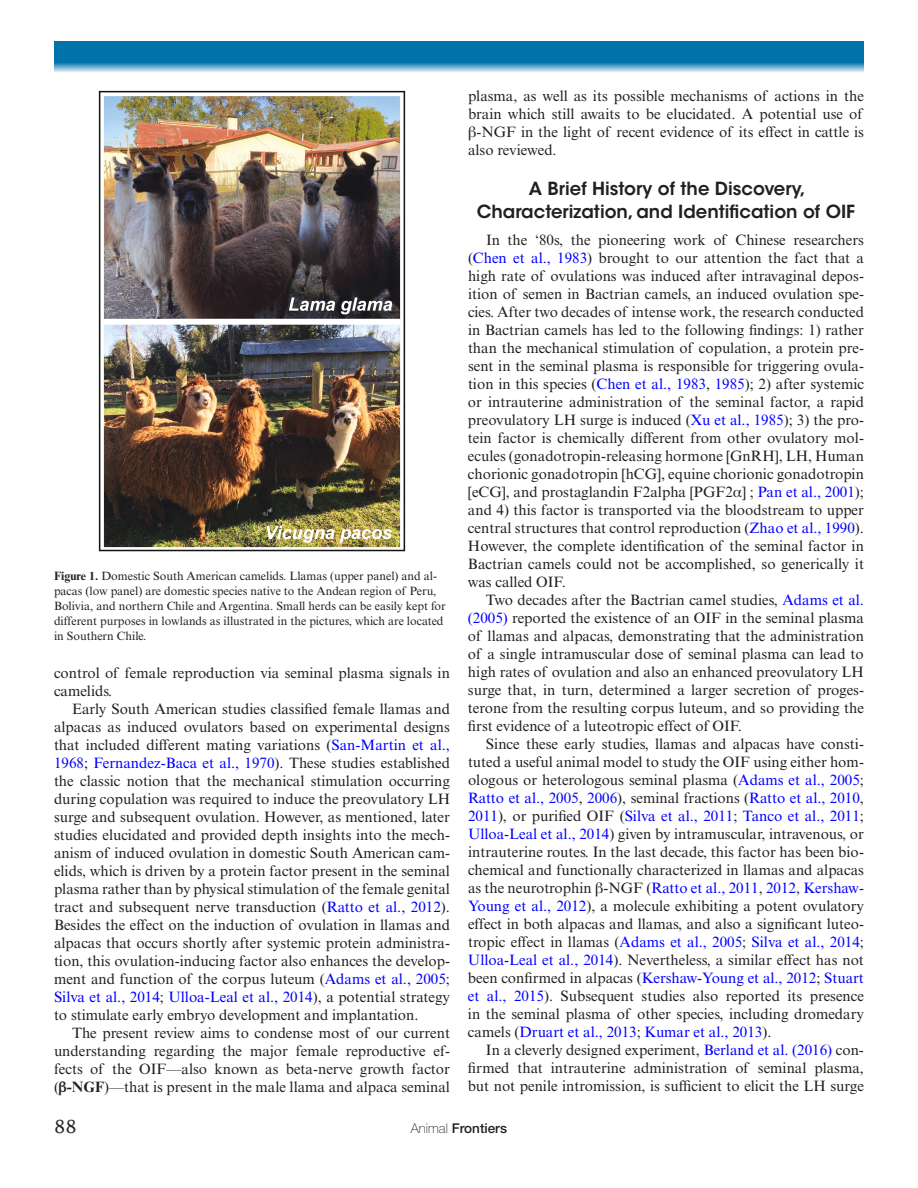
<style>
.page{position:relative;width:918px;height:1188px;background:#fff}
.page>*{position:absolute;margin:0;border:0;box-sizing:border-box;transform-origin:0 0}
.HeadA{font:600 18px/22.5px "ITC Avant Garde Std";color:#231f20;text-align:center}
.t1{font:18px "Lucida Std";color:#231f20}
.TextInd{font:15px/18px "Times New Roman MT Std";color:#231f20;text-align:justify}
.Text{font:15px/18px "Times New Roman MT Std";color:#231f20;text-align:justify}
.t2{font:13.5px "Helvetica Neue LT Std Md 2";color:#231f20}
.FigCapt{font:12px/15px "Times New Roman MT Std";color:#231f20}
.s1{font-weight:700}
.s2{color:#00f}
.s3{font-family:"Gandhari Unicode";font-weight:700}
.s4{font-family:"Gandhari Unicode"}
.s5{font-family:"Helvetica Neue LT Std";font-weight:100}
</style>
<div class="page">
<svg style="left:54px;top:41px;width:810px;height:31px;background:#2387b5"></svg>
<img style="left:98px;top:90px;width:308px;height:462px">
<p class="FigCapt" style="left:54px;top:568px;width:393px"><span class="s1">Figure 1.</span> Domestic South American camelids. Llamas (upper panel) and al&shy;pacas (low panel) are domestic species native to the Andean region of Peru, Bolivia, and northern Chile and Argentina. Small herds can be easily kept for different purposes in lowlands as illustrated in the pictures, which are located in Southern Chile.</p>
<p class="TextInd" style="left:54px;top:664px;width:397px">control of female reproduction via seminal plasma signals in camelids.</p>
<p class="TextInd" style="left:54px;top:700px;width:398px;text-indent:18px">Early South American studies classified female llamas and alpacas as induced ovulators based on experimental designs that included different mating variations (<span class="s2">San-Martin et al., 1968</span>; <span class="s2">Fernandez-Baca et al., 1970</span>). These studies established the classic notion that the mechanical stimulation occurring during copulation was required to induce the preovulatory LH surge and subsequent ovulation. However, as mentioned, later studies elucidated and provided depth insights into the mech&shy;anism of induced ovulation in domestic South American cam&shy;elids, which is driven by a protein factor present in the seminal plasma rather than by physical stimulation of the female genital tract and subsequent nerve transduction (<span class="s2">Ratto et al., 2012</span>).<br>Besides the effect on the induction of ovulation in llamas and alpacas that occurs shortly after systemic protein administra&shy;tion, this ovulation-inducing factor also enhances the develop&shy;ment and function of the corpus luteum (<span class="s2">Adams et al., 2005</span>; <span class="s2">Silva et al., 2014</span>; <span class="s2">Ulloa-Leal et al., 2014</span>), a potential strategy to stimulate early embryo development and implantation.</p>
<p class="TextInd" style="left:54px;top:1024px;width:398px;text-indent:18px">The present review aims to condense most of our current understanding regarding the major female reproductive ef&shy;fects of the OIF—also known as beta-nerve growth factor (<span class="s3">β</span><span class="s1">-NGF</span>)—that is present in the male llama and alpaca seminal</p>
<p class="TextInd" style="left:468px;top:87px;width:398px">plasma, as well as its possible mechanisms of actions in the brain which still awaits to be elucidated. A potential use of <span class="s4">β</span>-NGF in the light of recent evidence of its effect in cattle is also reviewed.</p>
<h2 class="HeadA" style="left:477px;top:177px;width:380px">A Brief History of the Discovery,<br>Characterization, and Identification of OIF</h2>
<p class="Text" style="left:468px;top:231px;width:398px;text-indent:18px">In the ‘80s, the pioneering work of Chinese researchers (<span class="s2">Chen et al., 1983</span>) brought to our attention the fact that a high rate of ovulations was induced after intravaginal depos&shy;ition of semen in Bactrian camels, an induced ovulation spe&shy;cies. After two decades of intense work, the research conducted in Bactrian camels has led to the following findings: 1) rather than the mechanical stimulation of copulation, a protein pre&shy;sent in the seminal plasma is responsible for triggering ovula&shy;tion in this species (<span class="s2">Chen et al., 1983</span>, <span class="s2">1985</span>); 2) after systemic or intrauterine administration of the seminal factor, a rapid preovulatory LH surge is induced (<span class="s2">Xu et al., 1985</span>); 3) the pro&shy;tein factor is chemically different from other ovulatory mol&shy;ecules (gonadotropin-releasing hormone [GnRH], LH, Human chorionic gonadotropin [hCG], equine chorionic gonadotropin [eCG], and prostaglandin F2alpha [PGF2<span class="s4">α</span>] ; <span class="s2">Pan et al., 2001</span>); and 4) this factor is transported via the bloodstream to upper central structures that control reproduction (<span class="s2">Zhao et al., 1990</span>).<br>However, the complete identification of the seminal factor in Bactrian camels could not be accomplished, so generically it was called OIF.</p>
<p class="TextInd" style="left:468px;top:591px;width:398px;text-indent:18px">Two decades after the Bactrian camel studies, <span class="s2">Adams et al. (2005)</span> reported the existence of an OIF in the seminal plasma of llamas and alpacas, demonstrating that the administration of a single intramuscular dose of seminal plasma can lead to high rates of ovulation and also an enhanced preovulatory LH surge that, in turn, determined a larger secretion of proges&shy;terone from the resulting corpus luteum, and so providing the first evidence of a luteotropic effect of OIF.</p>
<p class="TextInd" style="left:468px;top:735px;width:398px;text-indent:18px">Since these early studies, llamas and alpacas have consti&shy;tuted a useful animal model to study the OIF using either hom&shy;ologous or heterologous seminal plasma (<span class="s2">Adams et al., 2005</span>; <span class="s2">Ratto et al., 2005</span>, <span class="s2">2006</span>), seminal fractions (<span class="s2">Ratto et al., 2010</span>, <span class="s2">2011</span>), or purified OIF (<span class="s2">Silva et al., 2011</span>; <span class="s2">Tanco et al., 2011</span>; <span class="s2">Ulloa-Leal et al., 2014</span>) given by intramuscular, intravenous, or intrauterine routes. In the last decade, this factor has been bio&shy;chemical and functionally characterized in llamas and alpacas as the neurotrophin <span class="s4">β</span>-NGF (<span class="s2">Ratto et al., 2011</span>, <span class="s2">2012</span>, <span class="s2">Kershaw-Young et al., 2012</span>), a molecule exhibiting a potent ovulatory effect in both alpacas and llamas, and also a significant luteo&shy;tropic effect in llamas (<span class="s2">Adams et al., 2005</span>; <span class="s2">Silva et al., 2014</span>; <span class="s2">Ulloa-Leal et al., 2014</span>). Nevertheless, a similar effect has not been confirmed in alpacas (<span class="s2">Kershaw-Young et al., 2012</span>; <span class="s2">Stuart et al., 2015</span>). Subsequent studies also reported its presence in the seminal plasma of other species, including dromedary camels (<span class="s2">Druart et al., 2013</span>; <span class="s2">Kumar et al., 2013</span>).</p>
<p class="TextInd" style="left:468px;top:1041px;width:398px;text-indent:18px">In a cleverly designed experiment, <span class="s2">Berland et al. (2016)</span> con&shy;firmed that intrauterine administration of seminal plasma, but not penile intromission, is sufficient to elicit the LH surge</p>
<p class="t1" style="left:54px;top:1115px;width:24px">88</p>
<p class="t2" style="left:411px;top:1120px;width:98px"><span class="s5">Animal</span> Frontiers</p>
</div>
